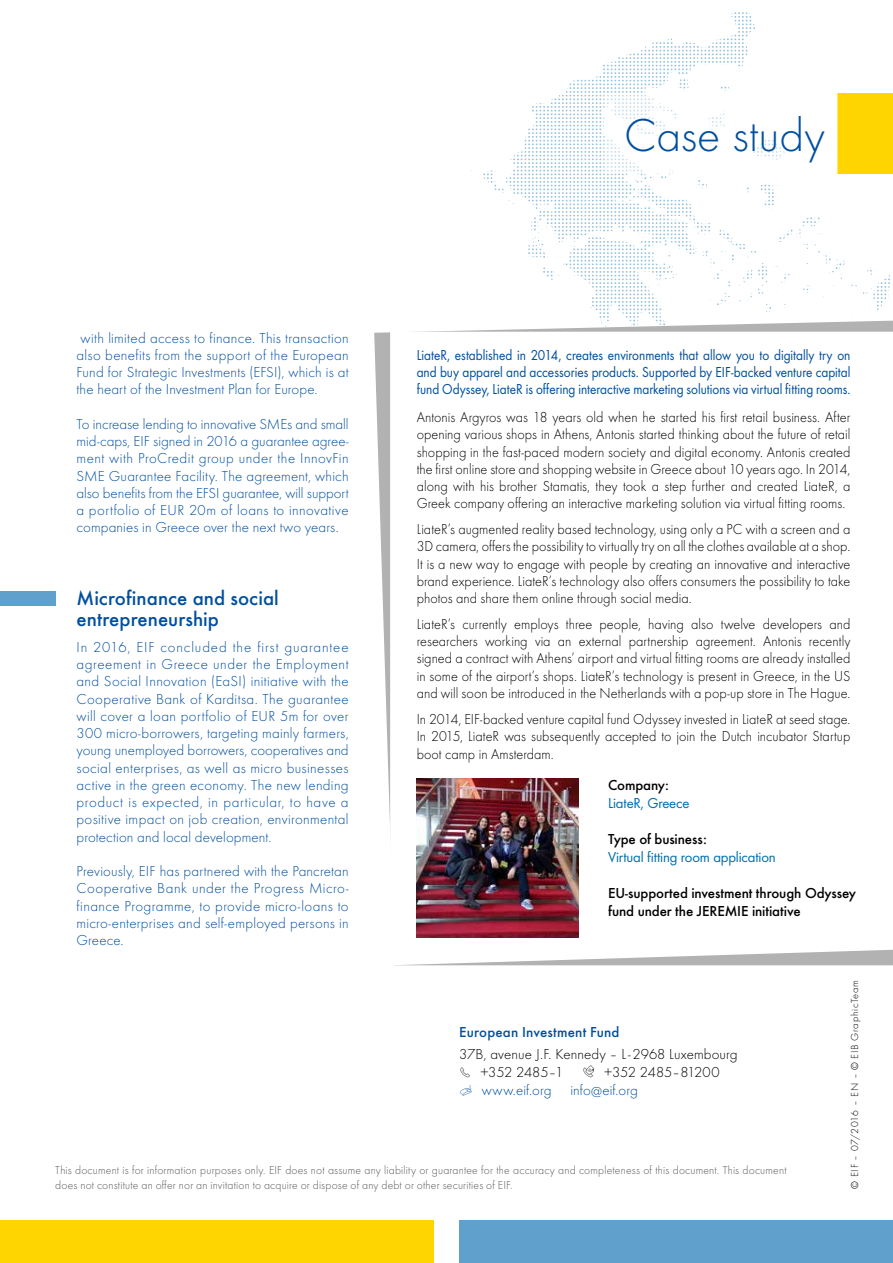
<style>
.page{position:relative;width:893px;height:1263px;background:#fff}
.page>*{position:absolute;margin:0;border:0;box-sizing:border-box;transform-origin:0 0}
.t1{font:300 48px "Futura";color:#004f9f}
.t2{font:500 21px/21px "Futura";color:#004f9f}
.t3{font:300 15px/17.2px "Futura";color:#000;text-align:justify;scale:.95 1}
.t4{font:300 15px/17.2px "Futura";letter-spacing:.01em;color:#004f9f;text-align:justify}
.t5{font:15px/17.2px "Futura Boo";color:#004f9f;text-align:justify;scale:.9 1}
.t6{font:500 15px/18px "Futura";letter-spacing:-.01em;color:#000}
.t7{font:300 15px "Futura";color:#000}
.t8{font:15px "Futura Boo";letter-spacing:-.01em;color:#006eab}
.t9{font:500 15px "Futura";letter-spacing:.01em;color:#004f9f}
.t10{font:300 12px/15px "Futura";letter-spacing:.015em;color:#575756}
.t11{font:300 10.5px "Futura";letter-spacing:.065em;color:#000}
</style>
<div class="page">
<div style="left:0;top:591px;width:55px;height:14px;background:#60a0cd"></div>
<svg style="left:506px;top:12px;width:249px;height:309px"></svg>
<svg style="left:678px;top:78px;width:11px;height:13px"></svg>
<svg style="left:719px;top:85px;width:11px;height:6px"></svg>
<svg style="left:471px;top:170px;width:33px;height:23px"></svg>
<svg style="left:507px;top:199px;width:7px;height:6px"></svg>
<svg style="left:526px;top:216px;width:39px;height:42px"></svg>
<svg style="left:542px;top:265px;width:17px;height:16px"></svg>
<svg style="left:629px;top:174px;width:262px;height:147px"></svg>
<svg style="left:374px;top:321px;width:519px;height:501px"></svg>
<svg style="left:390px;top:332px;width:503px;height:633px"></svg>
<img style="left:417px;top:778px;width:161px;height:160px">
<div style="left:0;top:1220px;width:434px;height:43px;background:#ffd500"></div>
<div style="left:459px;top:1220px;width:434px;height:43px;background:#60a0cd"></div>
<div style="left:838px;top:94px;width:55px;height:80px;background:#ffd500"></div>
<div style="left:604px;top:94px;width:234px;height:80px;background:#fff"></div>
<p class="t4" style="left:77px;top:329px;width:274px">with limited access to finance. This transaction also benefits from the support of the European Fund for Strategic Investments (EFSI), which is at the heart of the Investment Plan for Europe.</p>
<p class="t4" style="left:77px;top:415px;width:274px">To increase lending to innovative SMEs and small mid-caps, EIF signed in 2016 a guarantee agree&shy;ment with ProCredit group under the InnovFin SME Guarantee Facility. The agreement, which also benefits from the EFSI guarantee, will support a portfolio of EUR 20m of loans to innovative companies in Greece over the next two years.</p>
<h2 class="t2" style="left:77px;top:588px;width:204px">Microfinance and social entrepreneurship</h2>
<p class="t4" style="left:77px;top:638px;width:274px">In 2016, EIF concluded the first guarantee agreement in Greece under the Employment and Social Innovation (EaSI) initiative with the Cooperative Bank of Karditsa. The guarantee will cover a loan portfolio of EUR 5m for over 300 micro-borrowers, targeting mainly farmers, young unemployed borrowers, cooperatives and social enterprises, as well as micro businesses active in the green economy. The new lending product is expected, in particular, to have a positive impact on job creation, environmental protection and local development.</p>
<p class="t4" style="left:77px;top:863px;width:274px">Previously, EIF has partnered with the Pancretan Cooperative Bank under the Progress Micro&shy;finance Programme, to provide micro-loans to micro-enterprises and self-employed persons in Greece.</p>
<h1 class="t1" style="left:624px;top:108px;width:202px">Case study</h1>
<p class="t5" style="left:417px;top:346px;width:483px">LiateR, established in 2014, creates environments that allow you to digitally try on and buy apparel and accessories products. Supported by EIF-backed venture capital fund Odyssey, LiateR is offering interactive marketing solutions via virtual fitting rooms.</p>
<p class="t3" style="left:417px;top:408px;width:458px">Antonis Argyros was 18 years old when he started his first retail business. After opening various shops in Athens, Antonis started thinking about the future of retail shopping in the fast-paced modern society and digital economy. Antonis created the first online store and shopping website in Greece about 10 years ago. In 2014, along with his brother Stamatis, they took a step further and created LiateR, a Greek company offering an interactive marketing solution via virtual fitting rooms.</p>
<p class="t3" style="left:417px;top:521px;width:458px">LiateR’s augmented reality based technology, using only a PC with a screen and a 3D camera, offers the possibility to virtually try on all the clothes available at a shop.<br>It is a new way to engage with people by creating an innovative and interactive brand experience. LiateR’s technology also offers consumers the possibility to take photos and share them online through social media.</p>
<p class="t3" style="left:417px;top:615px;width:458px">LiateR’s currently employs three people, having also twelve developers and researchers working via an external partnership agreement. Antonis recently signed a contract with Athens’ airport and virtual fitting rooms are already installed in some of the airport’s shops. LiateR’s technology is present in Greece, in the US and will soon be introduced in the Netherlands with a pop-up store in The Hague.</p>
<p class="t3" style="left:417px;top:710px;width:458px;line-height:17.7px">In 2014, EIF-backed venture capital fund Odyssey invested in LiateR at seed stage.<br>In 2015, LiateR was subsequently accepted to join the Dutch incubator Startup boot camp in Amsterdam.</p>
<p class="t6" style="left:608px;top:776px;width:62px">Company:</p>
<p class="t8" style="left:608px;top:794px;width:83px">LiateR, Greece</p>
<p class="t6" style="left:608px;top:830px;width:100px">Type of business:</p>
<p class="t8" style="left:608px;top:848px;width:169px">Virtual fitting room application</p>
<p class="t6" style="left:608px;top:884px;width:250px">EU-supported investment through Odyssey fund under the JEREMIE initiative</p>
<p class="t9" style="left:459px;top:1023px;width:162px">European Investment Fund</p>
<p class="t7" style="left:459px;top:1045px;width:280px">37B, avenue J. F. Kennedy – L - 2968 Luxembourg</p>
<p class="t7" style="left:459px;top:1063px;width:106px">✓ +352 2485–1</p>
<p class="t7" style="left:604px;top:1063px;width:117px">+352 2485–81200</p>
<p class="t4" style="left:482px;top:1081px;width:158px">www.eif.org info@eif.org</p>
<p class="t10" style="left:55px;top:1162px;width:733px">This document is for information purposes only. EIF does not assume any liability or guarantee for the accuracy and completeness of this document. This document does not constitute an offer nor an invitation to acquire or dispose of any debt or other securities of EIF.</p>
<p class="t11" style="left:849px;top:1188px;width:210px;rotate:-90deg">© EIF – 07/2016 – EN – © EIB GraphicTeam</p>
</div>
